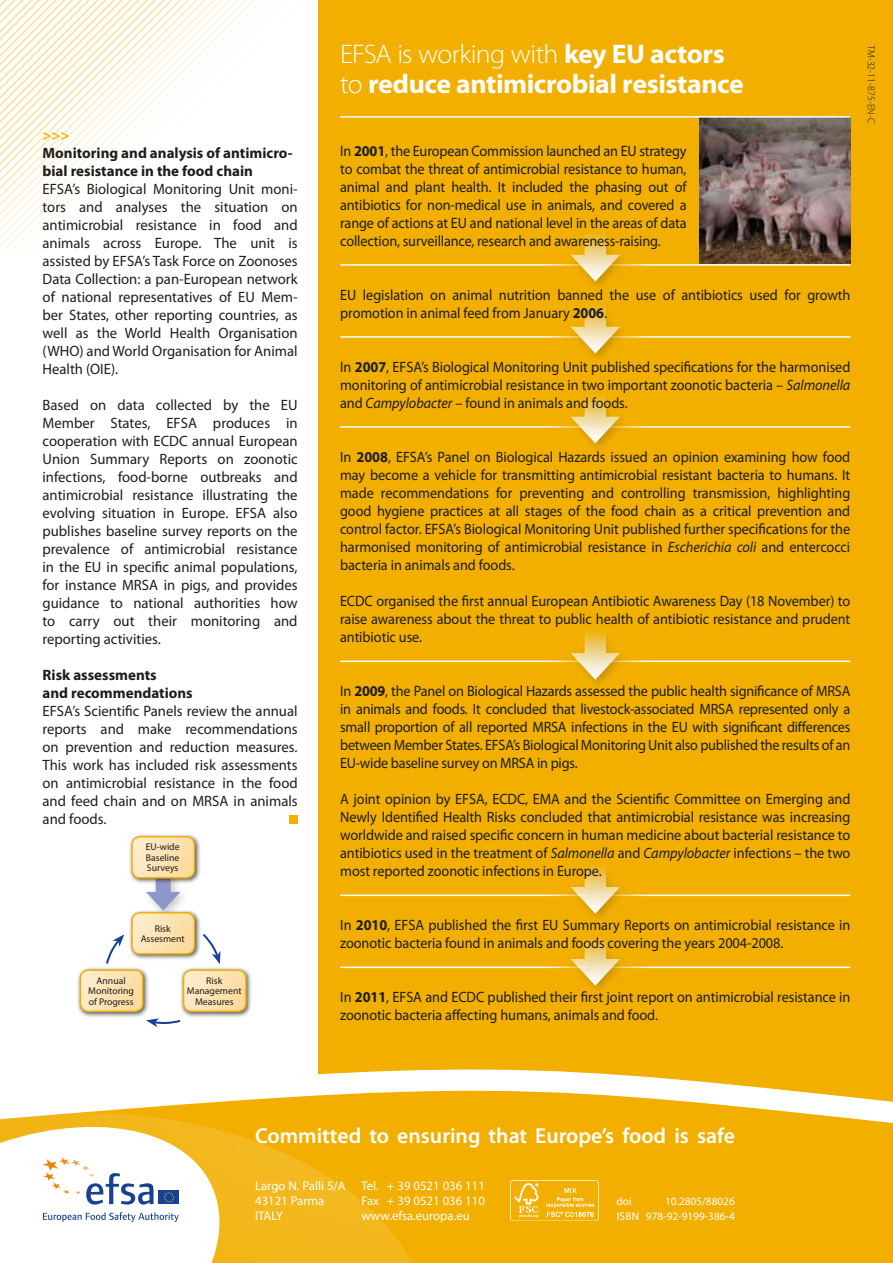
<style>
.page{position:relative;width:893px;height:1263px;background:#fff}
.page>*{position:absolute;margin:0;border:0;box-sizing:border-box;transform-origin:0 0}
.t1{font:700 27px/30px "Myriad Pro";letter-spacing:-.015em;color:#fff}
.t2{font:600 21.75px "Myriad Pro";color:#fff}
.t3{font:15px/18px "Myriad Pro";letter-spacing:-.005em;color:#1d1d1b;text-align:justify;scale:.95 1}
.t4{font:15px/18px "Myriad Pro";letter-spacing:-.005em;color:#1d1d1b;text-align:justify}
.t5{font:700 15px/18px "Myriad Pro";color:#1d1d1b}
.t6{font:700 15px "Myriad Pro";color:#f2af00}
.t7{font:12.75px/15px "Myriad Pro";color:#fff}
.t8{font:11.25px "Myriad Pro";color:#fff}
.t9{font:300 10.5px "Myriad Pro";color:#1d1d1b;scale:.95 1}
.t10{font:9.75px/10.5px "Myriad Pro";color:#1d1d1b;text-align:center}
.s1{font-weight:300}
.s2{font-weight:700}
.s3{font-style:italic}
</style>
<div class="page">
<svg style="left:0;top:0;width:81px;height:254px"></svg>
<svg style="left:81px;top:0;width:238px;height:256px"></svg>
<div style="left:319px;top:0;width:574px;height:1130px;background:#f2af00"></div>
<img style="left:699px;top:118px;width:151px;height:146px">
<hr style="left:340px;top:116px;width:510px;height:2px;background:#fff">
<svg style="left:571px;top:233px;width:49px;height:48px"></svg>
<hr style="left:340px;top:264px;width:510px;height:2px;background:#fff">
<svg style="left:571px;top:305px;width:49px;height:48px"></svg>
<hr style="left:340px;top:336px;width:510px;height:2px;background:#fff">
<svg style="left:318px;top:1056px;width:342px;height:22px"></svg>
<svg style="left:319px;top:1078px;width:574px;height:185px;fill:#f2af00"></svg>
<svg style="left:138px;top:1082px;width:321px;height:181px;fill:#f2af00"></svg>
<svg style="left:0;top:1108px;width:243px;height:155px"></svg>
<img style="left:510px;top:1180px;width:88px;height:40px">
<svg style="left:571px;top:395px;width:49px;height:48px"></svg>
<hr style="left:340px;top:426px;width:510px;height:2px;background:#fff">
<svg style="left:571px;top:632px;width:49px;height:48px"></svg>
<hr style="left:340px;top:660px;width:510px;height:2px;background:#fff">
<svg style="left:571px;top:866px;width:49px;height:48px"></svg>
<hr style="left:340px;top:894px;width:510px;height:2px;background:#fff">
<svg style="left:571px;top:938px;width:49px;height:48px"></svg>
<hr style="left:340px;top:966px;width:510px;height:2px;background:#fff">
<div style="left:289px;top:815px;width:9px;height:9px;background:#f2af00"></div>
<div style="left:128px;top:833px;width:73px;height:52px;background:#1d1d1b;opacity:.75"></div>
<div style="left:131px;top:836px;width:64px;height:42px;border:1px solid #f2af00;border-radius:8px"></div>
<div style="left:77px;top:966px;width:72px;height:52px;background:#1d1d1b;opacity:.75"></div>
<div style="left:180px;top:966px;width:73px;height:52px;background:#1d1d1b;opacity:.75"></div>
<div style="left:183px;top:969px;width:64px;height:43px;border:1px solid #f2af00;border-radius:8px"></div>
<svg style="left:146px;top:1018px;width:35px;height:9px"></svg>
<svg style="left:80px;top:837px;width:166px;height:174px"></svg>
<p class="t6" style="left:43px;top:125px;width:28px">&gt;&gt;&gt;</p>
<p class="t5" style="left:43px;top:143px;width:252px">Monitoring and analysis of antimicro&shy;bial resistance in the food chain</p>
<p class="t4" style="left:43px;top:180px;width:257px">EFSA’s Biological Monitoring Unit moni&shy;tors and analyses the situation on antimicrobial resistance in food and animals across Europe. The unit is assisted by EFSA’s Task Force on Zoonoses Data Collection: a pan-European network of national representatives of EU Mem&shy;ber States, other reporting countries, as well as the World Health Organisation (WHO) and World Organisation for Animal Health (OIE).</p>
<p class="t4" style="left:42px;top:396px;width:257px">Based on data collected by the EU Member States, EFSA produces in cooperation with ECDC annual European Union Summary Reports on zoonotic infections, food-borne outbreaks and antimicrobial resistance illustrating the evolving situation in Europe. EFSA also publishes baseline survey reports on the prevalence of antimicrobial resistance in the EU in specific animal populations, for instance MRSA in pigs, and provides guidance to national authorities how to carry out their monitoring and reporting activities.</p>
<p class="t5" style="left:43px;top:665px;width:152px">Risk assessments<br>and recommendations</p>
<p class="t4" style="left:43px;top:702px;width:257px">EFSA’s Scientific Panels review the annual reports and make recommendations on prevention and reduction measures.<br>This work has included risk assessments on antimicrobial resistance in the food and feed chain and on MRSA in animals and foods.</p>
<p class="t10" style="left:146px;top:842px;width:35px;text-align:justify">EU-wide Baseline Surveys</p>
<p class="t10" style="left:141px;top:923px;width:45px">Risk<br>Assesment</p>
<p class="t10" style="left:88px;top:975px;width:47px">Annual<br>Monitoring of Progress</p>
<p class="t10" style="left:187px;top:975px;width:56px">Risk<br>Management<br>Measures</p>
<h1 class="t1" style="left:340px;top:38px;width:405px"><span class="s1">EFSA is working with</span> key EU actors <span class="s1">to</span> reduce antimicrobial resistance</h1>
<p class="t9" style="left:877px;top:45px;width:84px;rotate:90deg">TM-32-11-875-EN-C</p>
<p class="t3" style="left:340px;top:141px;width:366px">In <span class="s2">2001</span>, the European Commission launched an EU strategy to combat the threat of antimicrobial resistance to human, animal and plant health. It included the phasing out of antibiotics for non-medical use in animals, and covered a range of actions at EU and national level in the areas of data collection, surveillance, research and awareness-raising.</p>
<p class="t3" style="left:340px;top:285px;width:539px">EU legislation on animal nutrition banned the use of antibiotics used for growth promotion in animal feed from January <span class="s2">2006</span>.</p>
<p class="t3" style="left:340px;top:357px;width:539px">In <span class="s2">2007</span>, EFSA’s Biological Monitoring Unit published specifications for the harmonised monitoring of antimicrobial resistance in two important zoonotic bacteria – <span class="s3">Salmonella </span>and <span class="s3">Campylobacter</span> – found in animals and foods.</p>
<p class="t3" style="left:340px;top:447px;width:539px">In <span class="s2">2008</span>, EFSA’s Panel on Biological Hazards issued an opinion examining how food may become a vehicle for transmitting antimicrobial resistant bacteria to humans. It made recommendations for preventing and controlling transmission, highlighting good hygiene practices at all stages of the food chain as a critical prevention and control factor. EFSA’s Biological Monitoring Unit published further specifications for the harmonised monitoring of antimicrobial resistance in <span class="s3">Escherichia coli</span> and entercocci bacteria in animals and foods.</p>
<p class="t3" style="left:340px;top:591px;width:539px">ECDC organised the first annual European Antibiotic Awareness Day (18 November) to raise awareness about the threat to public health of antibiotic resistance and prudent antibiotic use.</p>
<p class="t3" style="left:340px;top:681px;width:539px">In <span class="s2">2009</span>, the Panel on Biological Hazards assessed the public health significance of MRSA in animals and foods. It concluded that livestock-associated MRSA represented only a small proportion of all reported MRSA infections in the EU with significant differences between Member States. EFSA’s Biological Monitoring Unit also published the results of an EU-wide baseline survey on MRSA in pigs.</p>
<p class="t3" style="left:340px;top:789px;width:539px">A joint opinion by EFSA, ECDC, EMA and the Scientific Committee on Emerging and Newly Identified Health Risks concluded that antimicrobial resistance was increasing worldwide and raised specific concern in human medicine about bacterial resistance to antibiotics used in the treatment of <span class="s3">Salmonella</span> and <span class="s3">Campylobacter</span> infections – the two most reported zoonotic infections in Europe.</p>
<p class="t3" style="left:340px;top:915px;width:539px">In <span class="s2">2010</span>, EFSA published the first EU Summary Reports on antimicrobial resistance in zoonotic bacteria found in animals and foods covering the years 2004-2008.</p>
<p class="t3" style="left:340px;top:987px;width:539px">In <span class="s2">2011</span>, EFSA and ECDC published their first joint report on antimicrobial resistance in zoonotic bacteria affecting humans, animals and food.</p>
<h2 class="t2" style="left:255px;top:1122px;width:481px">Committed to ensuring that Europe’s food is safe</h2>
<p class="t7" style="left:255px;top:1178px;width:92px">Largo N. Palli 5/A<br>43121 Parma<br>ITALY</p>
<p class="t7" style="left:361px;top:1178px;width:125px;text-align:justify">Tel. + 39 0521 036 111<br>Fax + 39 0521 036 110 www.efsa.europa.eu</p>
<p class="t8" style="left:617px;top:1195px;width:17px">doi</p>
<p class="t8" style="left:665px;top:1195px;width:71px">10.2805/88026</p>
<p class="t8" style="left:617px;top:1210px;width:7px">isbn</p>
<p class="t8" style="left:646px;top:1210px;width:90px">978-92-9199-386-4</p>
</div>
